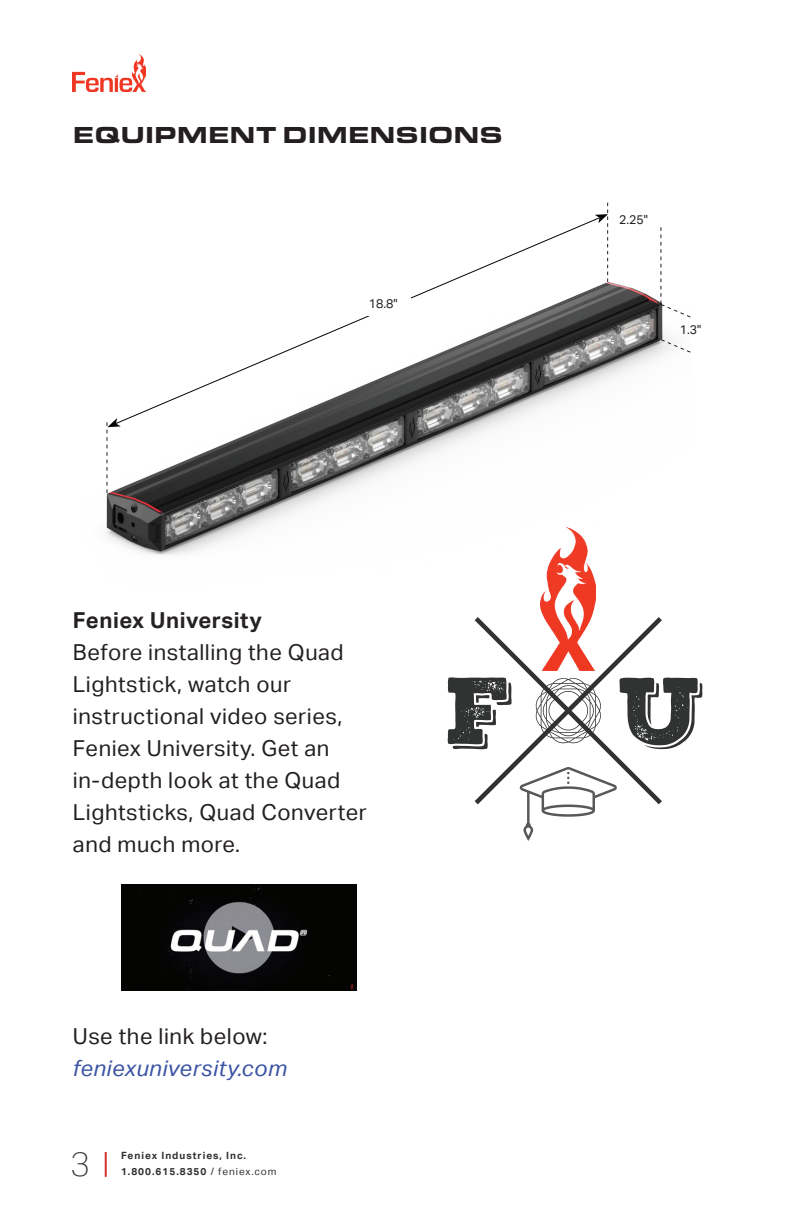
<style>
.page{position:relative;width:792px;height:1224px;background:#fff}
.page>*{position:absolute;margin:0;border:0;box-sizing:border-box;transform-origin:0 0}
.t1{font:100 34px "Aktiv Grotesk";color:#312f30}
.t2{font:900 24px "Eurostile Ext";color:#231f20}
.t3{font:22px/32px "Aktiv Grotesk";letter-spacing:.025em;color:#231f20}
.t4{font:italic 22px "Aktiv Grotesk";letter-spacing:.025em;color:#3a53a3}
.t5{font:700 22px "Aktiv Grotesk";letter-spacing:.025em;color:#231f20}
.t6{font:12.6px "Aktiv Grotesk";color:#231f20}
.t7{font:700 10px "Aktiv Grotesk";letter-spacing:.1em;color:#312f30}
.s1{font-weight:400}
</style>
<div class="page">
<hr style="left:105px;top:1152px;width:2px;height:25px;background:#d3312e">
<img style="left:72px;top:55px;width:73px;height:37px">
<svg style="left:448px;top:677px;width:254px;height:164px"></svg>
<img style="left:121px;top:884px;width:235px;height:107px">
<img style="left:106px;top:202px;width:584px;height:515px">
<svg style="left:115px;top:217px;width:486px;height:208px"></svg>
<svg style="left:107px;top:418px;width:14px;height:75px"></svg>
<div style="left:356px;top:292px;width:55px;height:24px;background:#fff"></div>
<svg style="left:660px;top:339px;width:31px;height:14px"></svg>
<svg style="left:595px;top:203px;width:13px;height:79px"></svg>
<svg style="left:660px;top:227px;width:31px;height:91px"></svg>
<p class="t2" style="left:73px;top:117px;width:432px">EQUIPMENT DIMENSIONS</p>
<p class="t6" style="left:369px;top:297px;width:30px">18.8"</p>
<p class="t5" style="left:73px;top:607px;width:191px">Feniex University</p>
<p class="t3" style="left:73px;top:636px;width:295px">Before installing the Quad<br>Lightstick, watch our instructional video series,<br>Feniex University. Get an in-depth look at the Quad<br>Lightsticks, Quad Converter and much more.</p>
<p class="t3" style="left:73px;top:1020px;width:196px">Use the link below:</p>
<p class="t4" style="left:73px;top:1055px;width:215px">feniexuniversity.com</p>
<h1 class="t1" style="left:70px;top:1145px;width:22px">3</h1>
<p class="t7" style="left:121px;top:1150px;width:127px">Feniex Industries, Inc.</p>
<p class="t7" style="left:121px;top:1166px;width:157px">1.800.615.8350 <span class="s1">/ feniex.com</span></p>
<p class="t6" style="left:619px;top:212px;width:30px">2.25"</p>
<p class="t6" style="left:680px;top:322px;width:23px">1.3"</p>
</div>
